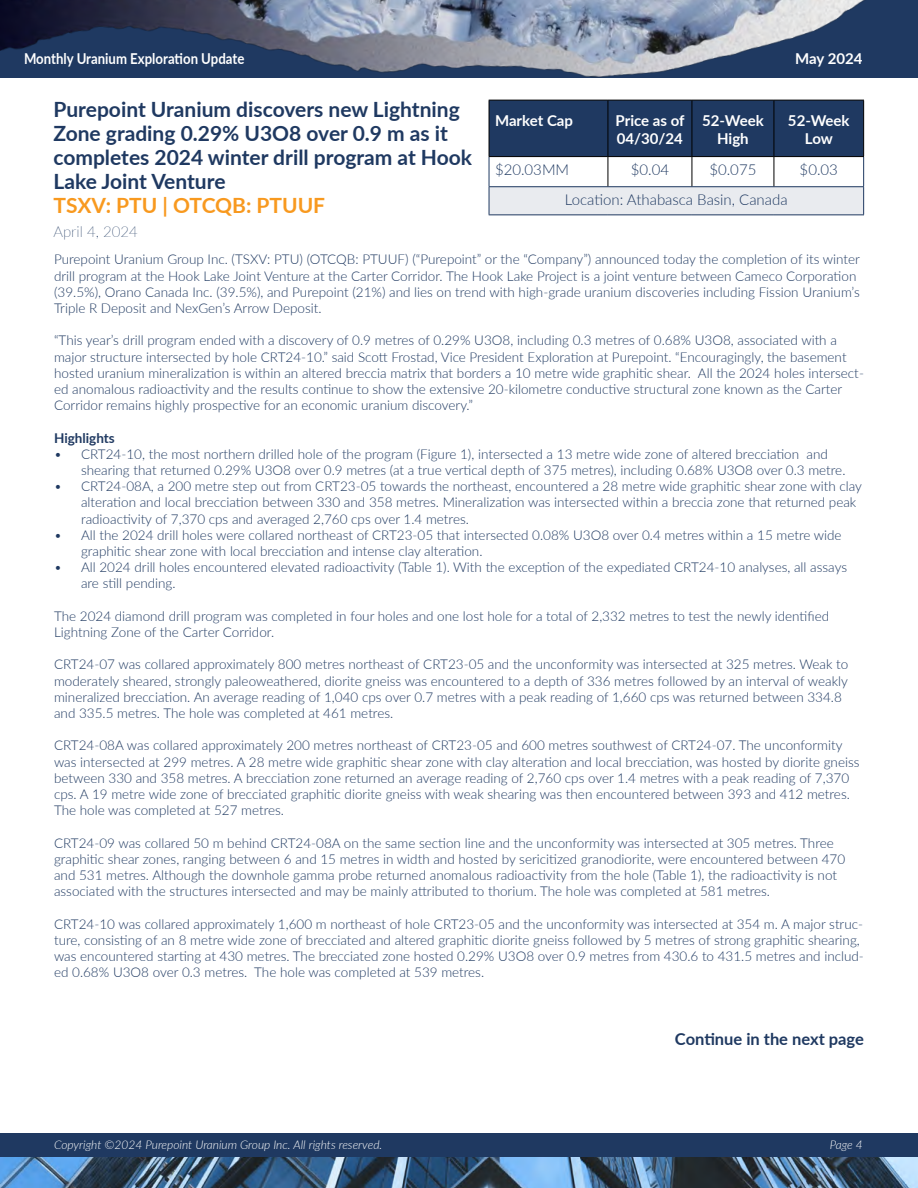
<style>
.page{position:relative;width:918px;height:1188px;background:#fff}
.page>*{position:absolute;margin:0;border:0;box-sizing:border-box;transform-origin:0 0}
.t1{font:700 21px/24px "Lato";color:#1f3961}
.t2{font:700 21px "Lato";color:#f8991f}
.t3{font:700 16.5px "Lato";color:#1f3961}
.t4{font:700 15px/18px "Lato";color:#fff;text-align:center}
.t5{font:300 15px "Lato";color:#1f3961}
.t6{font:700 15px "Lato";color:#fff;scale:.88 1}
.t7{font:100 15px "Lato";color:#1f3961}
.t8{font:300 13.5px/16.2px "Lato";color:#1f3961}
.t9{font:700 13.5px "Lato";color:#1f3961}
.t10{font:italic 300 12px "Lato";color:#fff}
</style>
<div class="page">
<div style="left:0;top:1133px;width:918px;height:24px;background:#1f3961"></div>
<img style="left:0;top:1157px;width:918px;height:31px">
<img style="left:0;top:0;width:918px;height:174px">
<hr style="left:489px;top:214px;width:119px;height:1px;background:#1f3961">
<hr style="left:608px;top:214px;width:84px;height:1px;background:#1f3961">
<hr style="left:692px;top:214px;width:82px;height:1px;background:#1f3961">
<hr style="left:774px;top:214px;width:90px;height:1px;background:#1f3961">
<svg style="left:489px;top:100px;width:375px;height:114px"></svg>
<hr style="left:774px;top:100px;width:90px;height:1px;background:#000">
<hr style="left:774px;top:100px;width:1px;height:56px;background:#000">
<hr style="left:863px;top:100px;width:1px;height:56px;background:#000">
<hr style="left:774px;top:156px;width:90px;height:1px;background:#000">
<p class="t6" style="left:24px;top:48px;width:252px">Monthly Uranium Exploration Update</p>
<p class="t4" style="left:795px;top:49px;width:69px">May 2024</p>
<h1 class="t1" style="left:53px;top:96px;width:420px">Purepoint Uranium discovers new Lightning Zone grading 0.29% U3O8 over 0.9 m as it completes 2024 winter drill program at Hook Lake Joint Venture</h1>
<h1 class="t2" style="left:53px;top:190px;width:273px">TSXV: PTU | OTCQB: PTUUF</h1>
<p class="t7" style="left:53px;top:221px;width:86px">April 4, 2024</p>
<p class="t4" style="left:495px;top:111px;width:80px">Market Cap</p>
<p class="t4" style="left:616px;top:111px;width:70px;text-align:left">Price as of<br>04/30/24</p>
<p class="t4" style="left:702px;top:111px;width:63px">52-Week<br>High</p>
<p class="t4" style="left:788px;top:111px;width:63px">52-Week<br>Low</p>
<p class="t5" style="left:495px;top:159px;width:76px">$20.03MM</p>
<p class="t5" style="left:631px;top:159px;width:40px">$0.04</p>
<p class="t5" style="left:709px;top:159px;width:48px">$0.075</p>
<p class="t5" style="left:800px;top:159px;width:40px">$0.03</p>
<p class="t5" style="left:565px;top:189px;width:224px">Location: Athabasca Basin, Canada</p>
<p class="t8" style="left:54px;top:251px;width:807px">Purepoint Uranium Group Inc. (TSXV: PTU) (OTCQB: PTUUF) (“Purepoint” or the “Company”) announced today the completion of its winter drill program at the Hook Lake Joint Venture at the Carter Corridor. The Hook Lake Project is a joint venture between Cameco Corporation (39.5%), Orano Canada Inc. (39.5%), and Purepoint (21%) and lies on trend with high-grade uranium discoveries including Fission Uranium’s Triple R Deposit and NexGen’s Arrow Deposit.</p>
<p class="t8" style="left:54px;top:332px;width:811px">“This year’s drill program ended with a discovery of 0.9 metres of 0.29% U3O8, including 0.3 metres of 0.68% U3O8, associated with a major structure intersected by hole CRT24-10.” said Scott Frostad, Vice President Exploration at Purepoint. “Encouragingly, the basement hosted uranium mineralization is within an altered breccia matrix that borders a 10 metre wide graphitic shear. All the 2024 holes intersect&shy;ed anomalous radioactivity and the results continue to show the extensive 20-kilometre conductive structural zone known as the Carter Corridor remains highly prospective for an economic uranium discovery.”</p>
<p class="t9" style="left:54px;top:428px;width:62px">Highlights</p>
<p class="t8" style="left:81px;top:445px;width:766px;text-indent:-27px">• CRT24-10, the most northern drilled hole of the program (Figure 1), intersected a 13 metre wide zone of altered brecciation and shearing that returned 0.29% U3O8 over 0.9 metres (at a true vertical depth of 375 metres), including 0.68% U3O8 over 0.3 metre.</p>
<p class="t8" style="left:81px;top:478px;width:783px;text-indent:-27px">• CRT24-08A, a 200 metre step out from CRT23-05 towards the northeast, encountered a 28 metre wide graphitic shear zone with clay alteration and local brecciation between 330 and 358 metres. Mineralization was intersected within a breccia zone that returned peak radioactivity of 7,370 cps and averaged 2,760 cps over 1.4 metres.</p>
<p class="t8" style="left:81px;top:526px;width:762px;text-indent:-27px">• All the 2024 drill holes were collared northeast of CRT23-05 that intersected 0.08% U3O8 over 0.4 metres within a 15 metre wide graphitic shear zone with local brecciation and intense clay alteration.</p>
<p class="t8" style="left:81px;top:559px;width:768px;text-indent:-27px">• All 2024 drill holes encountered elevated radioactivity (Table 1). With the exception of the expediated CRT24-10 analyses, all assays are still pending.</p>
<p class="t8" style="left:54px;top:607px;width:777px">The 2024 diamond drill program was completed in four holes and one lost hole for a total of 2,332 metres to test the newly identified<br>Lightning Zone of the Carter Corridor.</p>
<p class="t8" style="left:54px;top:656px;width:796px">CRT24-07 was collared approximately 800 metres northeast of CRT23-05 and the unconformity was intersected at 325 metres. Weak to moderately sheared, strongly paleoweathered, diorite gneiss was encountered to a depth of 336 metres followed by an interval of weakly mineralized brecciation. An average reading of 1,040 cps over 0.7 metres with a peak reading of 1,660 cps was returned between 334.8 and 335.5 metres. The hole was completed at 461 metres.</p>
<p class="t8" style="left:54px;top:737px;width:807px">CRT24-08A was collared approximately 200 metres northeast of CRT23-05 and 600 metres southwest of CRT24-07. The unconformity was intersected at 299 metres. A 28 metre wide graphitic shear zone with clay alteration and local brecciation, was hosted by diorite gneiss between 330 and 358 metres. A brecciation zone returned an average reading of 2,760 cps over 1.4 metres with a peak reading of 7,370 cps. A 19 metre wide zone of brecciated graphitic diorite gneiss with weak shearing was then encountered between 393 and 412 metres.<br>The hole was completed at 527 metres.</p>
<p class="t8" style="left:54px;top:834px;width:793px">CRT24-09 was collared 50 m behind CRT24-08A on the same section line and the unconformity was intersected at 305 metres. Three graphitic shear zones, ranging between 6 and 15 metres in width and hosted by sericitized granodiorite, were encountered between 470 and 531 metres. Although the downhole gamma probe returned anomalous radioactivity from the hole (Table 1), the radioactivity is not associated with the structures intersected and may be mainly attributed to thorium. The hole was completed at 581 metres.</p>
<p class="t8" style="left:54px;top:915px;width:811px">CRT24-10 was collared approximately 1,600 m northeast of hole CRT23-05 and the unconformity was intersected at 354 m. A major struc&shy;ture, consisting of an 8 metre wide zone of brecciated and altered graphitic diorite gneiss followed by 5 metres of strong graphitic shearing, was encountered starting at 430 metres. The brecciated zone hosted 0.29% U3O8 over 0.9 metres from 430.6 to 431.5 metres and includ&shy;ed 0.68% U3O8 over 0.3 metres. The hole was completed at 539 metres.</p>
<p class="t3" style="left:675px;top:1027px;width:191px">Continue in the next page</p>
<p class="t10" style="left:54px;top:1136px;width:330px">Copyright ©2024 Purepoint Uranium Group Inc. All rights reserved.</p>
<p class="t10" style="left:830px;top:1136px;width:34px">Page 4</p>
</div>
